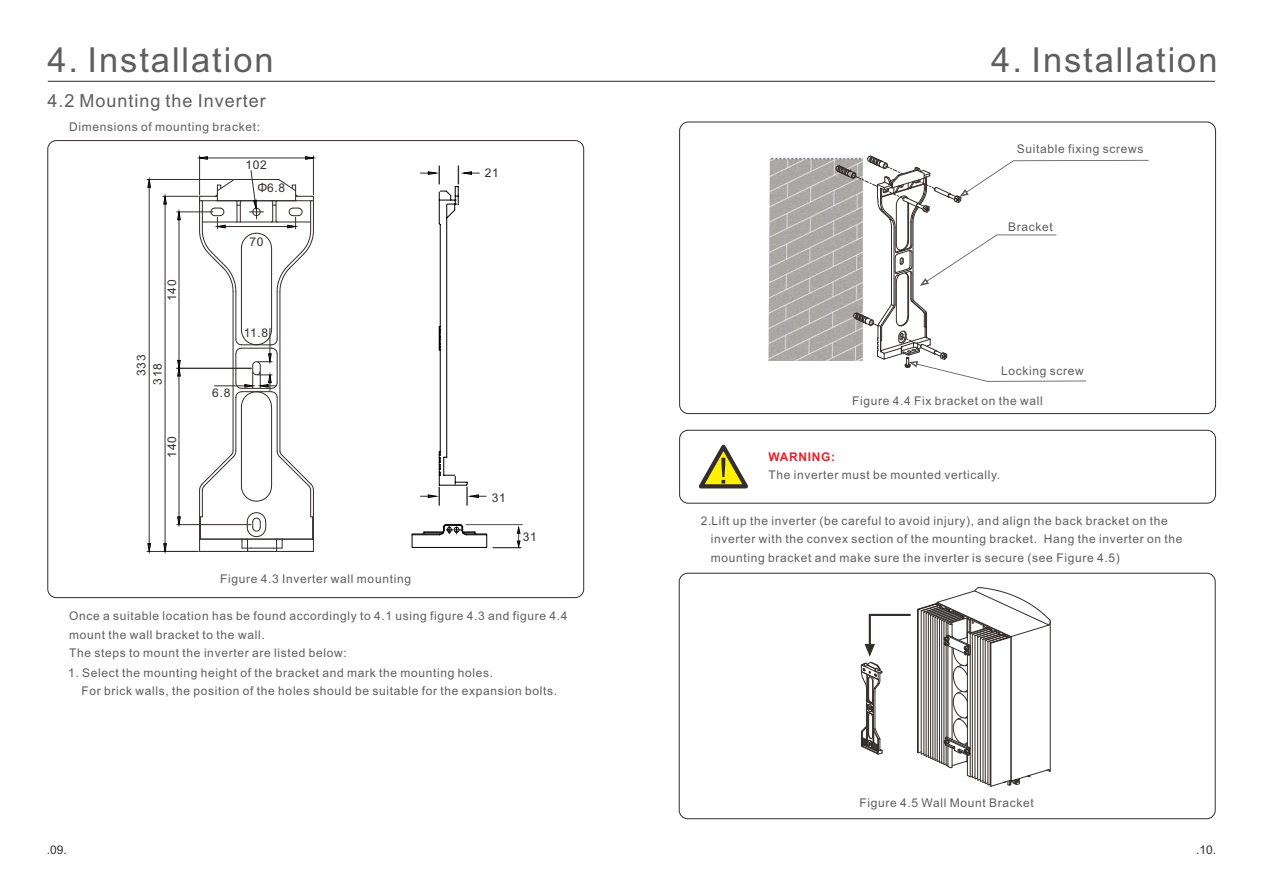
<style>
.page{position:relative;width:1263px;height:893px;background:#fff}
.page>*{position:absolute;margin:0;border:0;box-sizing:border-box;transform-origin:0 0}
.t1{font:34.5px "Arial";letter-spacing:.055em;color:#5f5e5e}
.t2{font:18px "Arial";letter-spacing:.055em;color:#5f5e5e}
.t3{font:12px/18.8px "Arial";letter-spacing:.055em;color:#5f5e5e}
.t4{font:12px/16.2px "Arial";letter-spacing:.055em;color:#332d2b}
.t5{font:700 12px "Arial";letter-spacing:.055em;color:#e6232a}
.s1{font-family:"Microsoft Ya Hei"}
</style>
<div class="page">
<hr style="left:48px;top:81px;width:1167px;height:1px;background:#332d2b">
<div style="left:679px;top:573px;width:536px;height:246px;border:1px solid #332d2b;border-radius:9px"></div>
<svg style="left:698px;top:444px;width:50px;height:45px"></svg>
<div style="left:679px;top:122px;width:537px;height:292px;border:1px solid #332d2b;border-radius:9px"></div>
<img style="left:768px;top:157px;width:68px;height:204px">
<svg style="left:836px;top:156px;width:313px;height:226px"></svg>
<div style="left:679px;top:430px;width:537px;height:74px;border:1px solid #332d2b;border-radius:9px"></div>
<svg style="left:861px;top:587px;width:190px;height:200px"></svg>
<hr style="left:241px;top:248px;width:1px;height:82px;background:#332d2b">
<hr style="left:271px;top:248px;width:1px;height:82px;background:#332d2b">
<hr style="left:271px;top:407px;width:1px;height:79px;background:#332d2b">
<hr style="left:241px;top:407px;width:1px;height:79px;background:#332d2b">
<hr style="left:235px;top:397px;width:1px;height:54px;background:#332d2b">
<hr style="left:277px;top:397px;width:1px;height:54px;background:#332d2b">
<hr style="left:279px;top:292px;width:1px;height:159px;background:#332d2b">
<hr style="left:277px;top:292px;width:1px;height:47px;background:#332d2b">
<hr style="left:235px;top:292px;width:1px;height:47px;background:#332d2b">
<hr style="left:233px;top:292px;width:1px;height:159px;background:#332d2b">
<svg style="left:199px;top:450px;width:115px;height:102px"></svg>
<hr style="left:199px;top:156px;width:1px;height:39px;background:#332d2b">
<hr style="left:313px;top:156px;width:1px;height:39px;background:#332d2b">
<hr style="left:207px;top:158px;width:99px;height:1px;background:#332d2b">
<svg style="left:197px;top:156px;width:11px;height:4px"></svg>
<svg style="left:305px;top:156px;width:11px;height:4px"></svg>
<hr style="left:177px;top:524px;width:74px;height:1px;background:#332d2b">
<hr style="left:179px;top:376px;width:1px;height:141px;background:#332d2b">
<svg style="left:177px;top:516px;width:4px;height:12px"></svg>
<hr style="left:177px;top:368px;width:74px;height:1px;background:#332d2b">
<hr style="left:177px;top:211px;width:36px;height:1px;background:#332d2b">
<hr style="left:179px;top:220px;width:1px;height:140px;background:#332d2b">
<svg style="left:177px;top:359px;width:4px;height:18px"></svg>
<svg style="left:177px;top:209px;width:4px;height:12px"></svg>
<hr style="left:214px;top:385px;width:31px;height:1px;background:#332d2b">
<svg style="left:235px;top:328px;width:43px;height:80px"></svg>
<hr style="left:147px;top:179px;width:86px;height:1px;background:#332d2b">
<hr style="left:147px;top:551px;width:51px;height:1px;background:#332d2b">
<hr style="left:149px;top:187px;width:1px;height:357px;background:#332d2b">
<svg style="left:147px;top:176px;width:4px;height:12px"></svg>
<svg style="left:147px;top:543px;width:4px;height:11px"></svg>
<svg style="left:199px;top:170px;width:115px;height:123px"></svg>
<hr style="left:163px;top:196px;width:35px;height:1px;background:#332d2b">
<hr style="left:165px;top:204px;width:1px;height:340px;background:#332d2b">
<svg style="left:163px;top:543px;width:4px;height:11px"></svg>
<svg style="left:163px;top:193px;width:4px;height:12px"></svg>
<svg style="left:420px;top:166px;width:66px;height:339px"></svg>
<hr style="left:466px;top:524px;width:56px;height:1px;background:#332d2b">
<svg style="left:411px;top:524px;width:110px;height:25px"></svg>
<h1 class="t1" style="left:47px;top:47px;width:228px">4. Installation</h1>
<h1 class="t1" style="left:991px;top:47px;width:228px">4. Installation</h1>
<h2 class="t2" style="left:48px;top:94px;width:220px">4.2 Mounting the Inverter</h2>
<p class="t3" style="left:69px;top:118px;width:192px">Dimensions of mounting bracket:</p>
<p class="t4" style="left:245px;top:158px;width:23px">102</p>
<p class="t4" style="left:257px;top:181px;width:29px"><span class="s1">Φ</span>6.8</p>
<p class="t4" style="left:165px;top:301px;width:23px;rotate:-90deg">140</p>
<p class="t4" style="left:134px;top:384px;width:31px;text-indent:8px;rotate:-90deg">333<br>318</p>
<p class="t4" style="left:165px;top:457px;width:23px;rotate:-90deg">140</p>
<p class="t4" style="left:249px;top:235px;width:16px">70</p>
<p class="t4" style="left:244px;top:326px;width:26px">11.8</p>
<p class="t4" style="left:212px;top:386px;width:20px">6.8</p>
<p class="t3" style="left:220px;top:570px;width:192px">Figure 4.3 Inverter wall mounting</p>
<p class="t4" style="left:485px;top:166px;width:16px">21</p>
<p class="t4" style="left:492px;top:490px;width:16px">31</p>
<p class="t4" style="left:523px;top:530px;width:16px">31</p>
<p class="t3" style="left:69px;top:607px;width:500px">Once a suitable location has be found accordingly to 4.1 using figure 4.3 and figure 4.4 mount the wall bracket to the wall.</p>
<p class="t3" style="left:69px;top:644px;width:279px">The steps to mount the inverter are listed below:</p>
<p class="t3" style="left:82px;top:664px;width:477px;text-indent:-13px">1. Select the mounting height of the bracket and mark the mounting holes.<br>For brick walls, the position of the holes should be suitable for the expansion bolts.</p>
<p class="t4" style="left:47px;top:842px;width:22px">.09.</p>
<p class="t3" style="left:1017px;top:141px;width:128px">Suitable fixing screws</p>
<p class="t3" style="left:1008px;top:218px;width:46px">Bracket</p>
<p class="t3" style="left:1001px;top:362px;width:84px">Locking screw</p>
<p class="t3" style="left:852px;top:392px;width:192px">Figure 4.4 Fix bracket on the wall</p>
<p class="t5" style="left:768px;top:452px;width:68px">WARNING:</p>
<p class="t3" style="left:768px;top:466px;width:233px">The inverter must be mounted vertically.</p>
<p class="t3" style="left:711px;top:512px;width:473px;text-indent:-10px">2. Lift up the inverter (be careful to avoid injury), and align the back bracket on the inverter with the convex section of the mounting bracket. Hang the inverter on the mounting bracket and make sure the inverter is secure (see Figure 4.5)</p>
<p class="t3" style="left:860px;top:794px;width:176px">Figure 4.5 Wall Mount Bracket</p>
<p class="t4" style="left:1196px;top:842px;width:22px">.10.</p>
</div>
